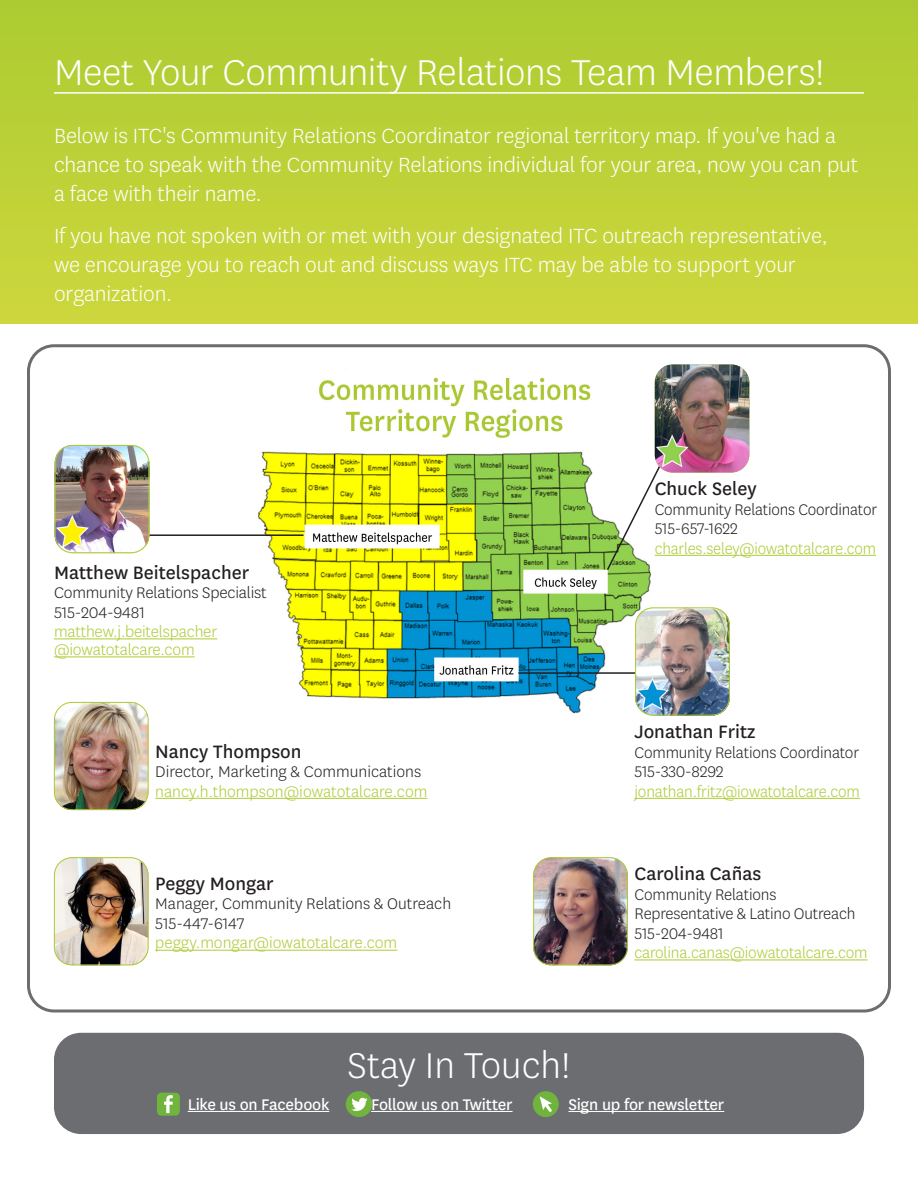
<style>
.page{position:relative;width:918px;height:1188px;background:#fff}
.page>*{position:absolute;margin:0;border:0;box-sizing:border-box;transform-origin:0 0}
.t1{font:300 42px "Centene Sans";letter-spacing:-.01em;color:#fff}
.t2{font:300 24px/28.8px "Centene Sans";letter-spacing:-.005em;color:#fff}
.t3{font:21px "Centene Sans";color:#231f20}
.t4{font:300 18px/19.5px "Centene Sans";letter-spacing:-.01em;color:#231f20}
.t5{font:300 18px/19px "Centene Sans";letter-spacing:-.01em;color:#accb33}
.t6{font:18px "Centene Sans";letter-spacing:-.015em;color:#fff}
.s1{color:#231f20}
.s2{color:#accb33}
</style>
<div class="page">
<div style="left:27px;top:344px;width:864px;height:668px;border:3px solid #6c6d70;border-radius:26px"></div>
<div style="left:0;top:0;width:918px;height:324px;background:linear-gradient(to bottom,#accb32,#cdd73d)"></div>
<img style="left:258px;top:377px;width:399px;height:337px">
<hr style="left:54px;top:92px;width:810px;height:2px;background:#fff">
<hr style="left:138px;top:534px;width:165px;height:2px;background:#231f20">
<svg style="left:606px;top:453px;width:61px;height:119px"></svg>
<hr style="left:518px;top:672px;width:166px;height:2px;background:#231f20">
<img style="left:55px;top:445px;width:94px;height:108px">
<img style="left:54px;top:702px;width:93px;height:108px">
<img style="left:54px;top:858px;width:94px;height:107px">
<img style="left:655px;top:365px;width:94px;height:108px">
<img style="left:635px;top:608px;width:95px;height:106px">
<img style="left:533px;top:858px;width:95px;height:107px">
<div style="left:533px;top:857px;width:95px;height:108px;border:1px solid #accb33;border-radius:18px"></div>
<hr style="left:635px;top:959px;width:233px;height:1px;background:#accb33">
<hr style="left:635px;top:798px;width:225px;height:1px;background:#accb33">
<hr style="left:655px;top:555px;width:221px;height:1px;background:#accb33">
<hr style="left:54px;top:638px;width:163px;height:1px;background:#accb33">
<hr style="left:54px;top:656px;width:141px;height:1px;background:#accb33">
<div style="left:54px;top:857px;width:95px;height:108px;border:1px solid #accb33;border-radius:18px"></div>
<hr style="left:155px;top:950px;width:242px;height:1px;background:#accb33">
<div style="left:54px;top:702px;width:95px;height:108px;border:1px solid #accb33;border-radius:18px"></div>
<hr style="left:155px;top:798px;width:272px;height:1px;background:#accb33">
<div style="left:54px;top:1033px;width:810px;height:101px;background:#6c6d70;border-radius:27px"></div>
<div style="left:157px;top:1093px;width:23px;height:23px;background:#70b43d;border-radius:4px"></div>
<svg style="left:164px;top:1095px;width:9px;height:18px"></svg>
<div style="left:346px;top:1091px;width:26px;height:26px;background:#70b43d;border-radius:50%"></div>
<svg style="left:351px;top:1098px;width:17px;height:13px"></svg>
<hr style="left:568px;top:1111px;width:156px;height:1px;background:#fff">
<div style="left:533px;top:1091px;width:26px;height:26px;background:#70b43d;border-radius:50%"></div>
<svg style="left:540px;top:1096px;width:12px;height:16px"></svg>
<hr style="left:188px;top:1111px;width:141px;height:1px;background:#fff">
<hr style="left:371px;top:1111px;width:142px;height:1px;background:#fff">
<div style="left:55px;top:445px;width:94px;height:108px;border:1px solid #accb33;border-radius:18px"></div>
<div style="left:635px;top:608px;width:95px;height:108px;border:1px solid #accb33;border-radius:18px"></div>
<h2 class="t1" style="left:54px;top:46px;width:772px">Meet Your Community Relations Team Members!</h2>
<p class="t2" style="left:54px;top:121px;width:806px">Below is ITC's Community Relations Coordinator regional territory map. If you've had a chance to speak with the Community Relations individual for your area, now you can put a face with their name.</p>
<p class="t2" style="left:54px;top:220px;width:775px">If you have not spoken with or met with your designated ITC outreach representative, we encourage you to reach out and discuss ways ITC may be able to support your organization.</p>
<p class="t3" style="left:54px;top:558px;width:197px">Matthew Beitelspacher</p>
<p class="t5" style="left:54px;top:583px;width:214px"><span class="s1">Community Relations Specialist<br>515-204-9481 </span>matthew.j.beitelspacher @iowatotalcare.com</p>
<p class="t3" style="left:155px;top:737px;width:148px">Nancy Thompson</p>
<p class="t5" style="left:155px;top:761px;width:274px;line-height:19.5px"><span class="s1">Director, Marketing &amp; Communications </span>nancy.h.thompson@iowatotalcare.com</p>
<p class="t3" style="left:155px;top:869px;width:120px">Peggy Mongar</p>
<p class="t4" style="left:155px;top:894px;width:297px">Manager, Community Relations &amp; Outreach<br>515-447-6147 <span class="s2">peggy.mongar@iowatotalcare.com</span></p>
<p class="t1" style="left:348px;top:1039px;width:224px">Stay In Touch!</p>
<p class="t3" style="left:655px;top:475px;width:103px">Chuck Seley</p>
<p class="t4" style="left:655px;top:499px;width:224px">Community Relations Coordinator<br>515-657-1622 <span class="s2">charles.seley@iowatotalcare.com</span></p>
<p class="t3" style="left:635px;top:718px;width:122px">Jonathan Fritz</p>
<p class="t4" style="left:635px;top:742px;width:227px">Community Relations Coordinator<br>515-330-8292 <span class="s2">jonathan.fritz@iowatotalcare.com</span></p>
<p class="t3" style="left:635px;top:860px;width:128px">Carolina Cañas</p>
<p class="t4" style="left:635px;top:884px;width:235px">Community Relations<br>Representative &amp; Latino Outreach<br>515-204-9481 <span class="s2">carolina.canas@iowatotalcare.com</span></p>
<p class="t6" style="left:188px;top:1093px;width:143px">Like us on Facebook</p>
<p class="t6" style="left:371px;top:1093px;width:143px">Follow us on Twitter</p>
<p class="t6" style="left:568px;top:1093px;width:157px">Sign up for newsletter</p>
</div>
